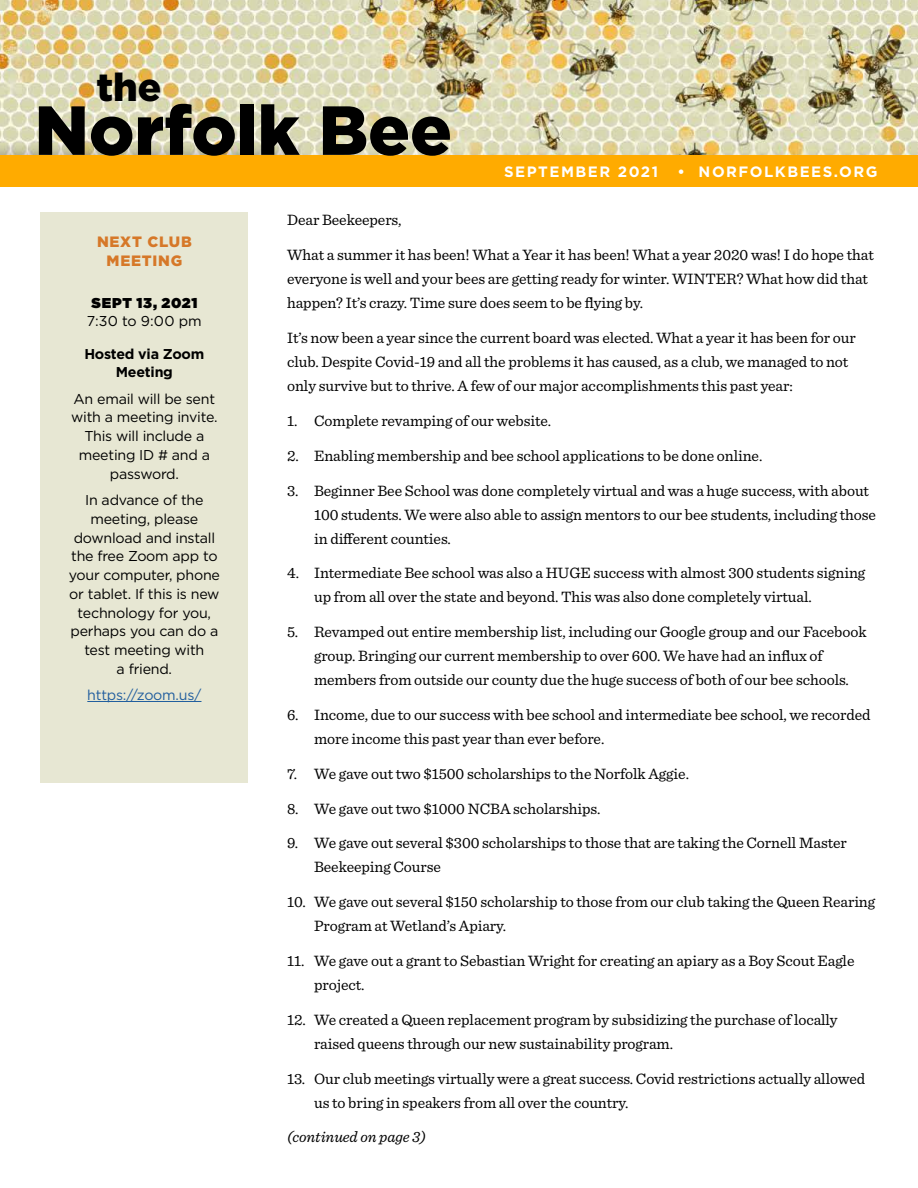
<style>
.page{position:relative;width:918px;height:1188px;background:#fff}
.page>*{position:absolute;margin:0;border:0;box-sizing:border-box;transform-origin:0 0}
.t1{font:900 69.3px "Gotham";color:#000}
.t2{font:900 39px "Gotham";color:#000}
.t3{font:15.75px/24px "Sentinel";letter-spacing:-.005em;color:#000}
.t4{font:italic 15.75px "Sentinel";letter-spacing:-.005em;color:#000}
.t5{font:700 15px "Gotham";letter-spacing:.1em;color:#fff}
.t6{font:900 15px/19.5px "Gotham";letter-spacing:.05em;color:#d67828;text-align:center}
.t7{font:14.25px/18.8px "Gotham";letter-spacing:-.015em;color:#000;text-align:center}
.t8{font:700 14.25px/18.8px "Gotham";letter-spacing:-.015em;color:#000;text-align:center}
.t9{font:14.25px "Gotham";letter-spacing:-.015em;color:#215e9e}
.t10{font:900 14.25px "Gotham";letter-spacing:.045em;color:#000}
</style>
<div class="page">
<div style="left:40px;top:213px;width:208px;height:570px;background:#e7e7d3"></div>
<hr style="left:87px;top:701px;width:115px;height:1px;background:#215e9e">
<img style="left:0;top:0;width:918px;height:155px">
<div style="left:0;top:155px;width:918px;height:32px;background:#ffab00"></div>
<h2 class="t2" style="left:96px;top:64px;width:67px">the</h2>
<h1 class="t1" style="left:35px;top:90px;width:419px">Norfolk Bee</h1>
<p class="t5" style="left:504px;top:163px;width:156px">SEPTEMBER 2021</p>
<p class="t5" style="left:678px;top:163px;width:201px">• NORFOLKBEES.ORG</p>
<p class="t6" style="left:97px;top:231px;width:96px">NEXT CLUB<br>MEETING</p>
<p class="t10" style="left:91px;top:294px;width:107px">SEPT 13, 2021</p>
<p class="t7" style="left:87px;top:312px;width:116px">7:30 to 9:00 pm</p>
<p class="t8" style="left:84px;top:344px;width:122px">Hosted via Zoom<br>Meeting</p>
<p class="t7" style="left:71px;top:389px;width:148px">An email will be sent with a meeting invite.<br>This will include a meeting ID # and a password.</p>
<p class="t7" style="left:69px;top:490px;width:153px">In advance of the meeting, please download and install the free Zoom app to your computer, phone or tablet. If this is new technology for you, perhaps you can do a test meeting with<br>a friend.</p>
<p class="t9" style="left:87px;top:686px;width:116px">https://zoom.us/</p>
<p class="t3" style="left:287px;top:207px;width:116px">Dear Beekeepers,</p>
<p class="t3" style="left:287px;top:242px;width:588px">What a summer it has been! What a Year it has been! What a year 2020 was! I do hope that everyone is well and your bees are getting ready for winter. WINTER? What how did that happen? It’s crazy. Time sure does seem to be flying by.</p>
<p class="t3" style="left:287px;top:325px;width:570px">It’s now been a year since the current board was elected. What a year it has been for our club. Despite Covid-19 and all the problems it has caused, as a club, we managed to not only survive but to thrive. A few of our major accomplishments this past year:</p>
<p class="t3" style="left:287px;top:408px;width:266px">1. Complete revamping of our website.</p>
<p class="t3" style="left:287px;top:442px;width:477px">2. Enabling membership and bee school applications to be done online.</p>
<p class="t3" style="left:314px;top:477px;width:563px;text-indent:-27px">3. Beginner Bee School was done completely virtual and was a huge success, with about<br>100 students. We were also able to assign mentors to our bee students, including those in different counties.</p>
<p class="t3" style="left:314px;top:560px;width:553px;text-indent:-27px">4. Intermediate Bee school was also a HUGE success with almost 300 students signing up from all over the state and beyond. This was also done completely virtual.</p>
<p class="t3" style="left:314px;top:619px;width:554px;text-indent:-27px">5. Revamped out entire membership list, including our Google group and our Facebook group. Bringing our current membership to over 600. We have had an influx of members from outside our county due the huge success of both of our bee schools.</p>
<p class="t3" style="left:314px;top:702px;width:558px;text-indent:-27px">6. Income, due to our success with bee school and intermediate bee school, we recorded more income this past year than ever before.</p>
<p class="t3" style="left:287px;top:761px;width:403px">7. We gave out two $1500 scholarships to the Norfolk Aggie.</p>
<p class="t3" style="left:287px;top:795px;width:315px">8. We gave out two $1000 NCBA scholarships.</p>
<p class="t3" style="left:314px;top:830px;width:534px;text-indent:-27px">9. We gave out several $300 scholarships to those that are taking the Cornell Master<br>Beekeeping Course</p>
<p class="t3" style="left:314px;top:889px;width:563px;text-indent:-27px">10. We gave out several $150 scholarship to those from our club taking the Queen Rearing<br>Program at Wetland’s Apiary.</p>
<p class="t3" style="left:314px;top:948px;width:542px;text-indent:-27px">11. We gave out a grant to Sebastian Wright for creating an apiary as a Boy Scout Eagle project.</p>
<p class="t3" style="left:314px;top:1007px;width:525px;text-indent:-27px">12. We created a Queen replacement program by subsidizing the purchase of locally raised queens through our new sustainability program.</p>
<p class="t3" style="left:314px;top:1065px;width:553px;text-indent:-27px">13. Our club meetings virtually were a great success. Covid restrictions actually allowed us to bring in speakers from all over the country.</p>
<p class="t4" style="left:287px;top:1125px;width:140px">(continued on page 3)</p>
</div>
